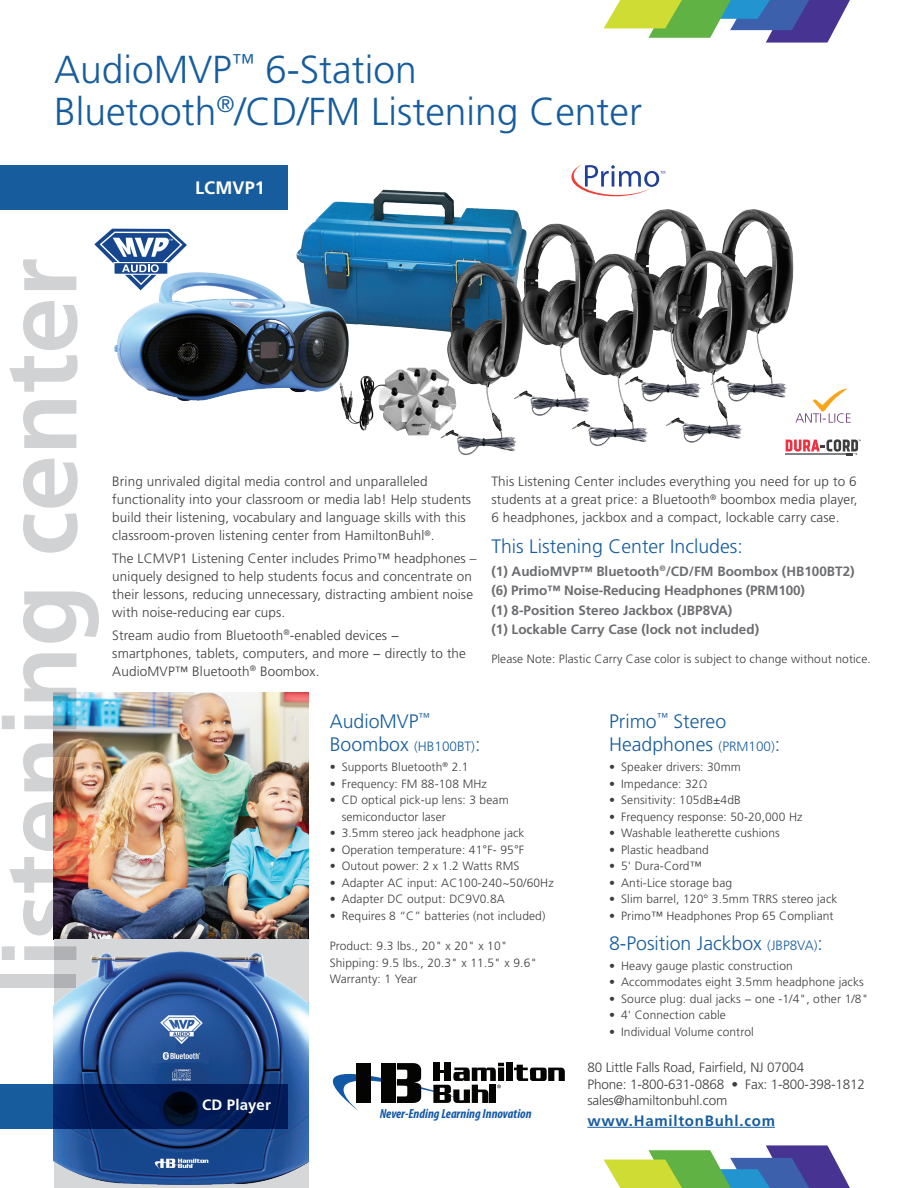
<style>
.page{position:relative;width:918px;height:1188px;background:#fff}
.page>*{position:absolute;margin:0;border:0;box-sizing:border-box;transform-origin:0 0}
.t1{font:700 101.25px "Frutiger LT Std";color:#d1d2d4}
.t2{font:300 39px/42px "Frutiger LT Std";color:#175d9e}
.t3{font:300 19.5px/23.4px "Frutiger LT Std";color:#175d9e}
.t4{font:700 18px "Frutiger LT Std";letter-spacing:.01em;color:#fff}
.t5{font:700 15px "Frutiger LT Std";letter-spacing:.05em;color:#175d9e}
.t6{font:700 15px "Frutiger LT Std";letter-spacing:.01em;color:#fff}
.t7{font:300 13.5px/18px "Frutiger LT Std";letter-spacing:.01em;color:#3e3e3f}
.t8{font:700 13.5px/19.5px "Frutiger LT Std";color:#6c6d70}
.t9{font:300 13.5px/16.2px "Frutiger LT Std";letter-spacing:-.01em;color:#3e3e3f}
.t10{font:300 13.5px "Frutiger LT Std";color:#175d9e}
.t11{font:italic 700 condensed 13.2px "Myriad Pro";color:#1358a7}
.t12{font:300 12px/16.5px "Frutiger LT Std";letter-spacing:.01em;color:#3e3e3f}
.s1{font-size:19.5px}
.s2{font-family:"Arial";font-weight:400}
.s3{font-size:13.5px}
</style>
<div class="page">
<div style="left:0;top:165px;width:288px;height:45px;background:#175d9e"></div>
<img style="left:54px;top:692px;width:254px;height:247px">
<div style="left:54px;top:939px;width:254px;height:249px;background:#d6d7d9"></div>
<img style="left:54px;top:952px;width:254px;height:232px">
<svg style="left:0;top:1084px;width:288px;height:44px;background:#062660"></svg>
<svg style="left:571px;top:164px;width:94px;height:12px"></svg>
<svg style="left:797px;top:389px;width:54px;height:34px"></svg>
<svg style="left:797px;top:439px;width:64px;height:16px"></svg>
<hr style="left:587px;top:1127px;width:188px;height:1px;background:#175d9e">
<div style="left:506px;top:1063px;width:7px;height:18px;background:#040503"></div>
<svg style="left:514px;top:1065px;width:51px;height:16px"></svg>
<svg style="left:332px;top:1063px;width:172px;height:48px"></svg>
<svg style="left:604px;top:0;width:246px;height:43px"></svg>
<svg style="left:604px;top:1145px;width:246px;height:43px"></svg>
<svg style="left:94px;top:235px;width:11px;height:20px"></svg>
<img style="left:105px;top:176px;width:692px;height:280px">
<h2 class="t2" style="left:54px;top:49px;width:590px">AudioMVP<sup>™</sup> 6-Station<br>Bluetooth<sup>®</sup>/CD/FM Listening Center</h2>
<h3 class="t4" style="left:195px;top:177px;width:71px">LCMVP1</h3>
<h1 class="t1" style="left:-18px;top:995px;width:739px;rotate:-90deg">listening center</h1>
<p class="t7" style="left:491px;top:473px;width:368px;text-align:justify">This Listening Center includes everything you need for up to 6 students at a great price: a Bluetooth<sup>®</sup> boombox media player, 6 headphones, jackbox and a compact, lockable carry case.</p>
<h3 class="t3" style="left:491px;top:534px;width:253px">This Listening Center Includes:</h3>
<p class="t8" style="left:491px;top:561px;width:365px">(1) AudioMVP™ Bluetooth<sup>®</sup>/CD/FM Boombox (HB100BT2) (6) Primo™ Noise-Reducing Headphones (PRM100)<br>(1) 8-Position Stereo Jackbox (JBP8VA)<br>(1) Lockable Carry Case (lock not included)</p>
<p class="t7" style="left:112px;top:473px;width:360px">Bring unrivaled digital media control and unparalleled functionality into your classroom or media lab! Help students build their listening, vocabulary and language skills with this classroom-proven listening center from HamiltonBuhl<sup>®</sup>.</p>
<p class="t7" style="left:112px;top:550px;width:366px">The LCMVP1 Listening Center includes Primo™ headphones – uniquely designed to help students focus and concentrate on their lessons, reducing unnecessary, distracting ambient noise with noise-reducing ear cups.</p>
<p class="t7" style="left:112px;top:626px;width:355px">Stream audio from Bluetooth<sup>®</sup>-enabled devices − smartphones, tablets, computers, and more − directly to the<br>AudioMVP™ Bluetooth<sup>®</sup> Boombox.</p>
<h3 class="t3" style="left:330px;top:709px;width:102px">AudioMVP<sup>™</sup></h3>
<p class="t10" style="left:330px;top:739px;width:152px"><span class="s1">Boombox</span> (HB100BT)<span class="s1">:</span></p>
<p class="t12" style="left:330px;top:759px;width:140px">• Supports Bluetooth<sup>®</sup> 2.1</p>
<p class="t12" style="left:330px;top:775px;width:159px">• Frequency: FM 88-108 MHz</p>
<p class="t12" style="left:342px;top:792px;width:168px;text-indent:-12px">• CD optical pick-up lens: 3 beam semiconductor laser</p>
<p class="t12" style="left:330px;top:825px;width:196px">• 3.5mm stereo jack headphone jack</p>
<p class="t12" style="left:330px;top:841px;width:196px">• Operation temperature: 41<span class="s2">°</span>F- 95<span class="s2">°</span>F</p>
<p class="t12" style="left:330px;top:858px;width:191px">• Outout power: 2 x 1.2 Watts RMS</p>
<p class="t12" style="left:330px;top:874px;width:226px">• Adapter AC input: AC100-240~50/60Hz</p>
<p class="t12" style="left:330px;top:891px;width:177px">• Adapter DC output: DC9V0.8A</p>
<p class="t12" style="left:330px;top:907px;width:217px">• Requires 8 “C” batteries (not included)</p>
<p class="t12" style="left:330px;top:938px;width:209px">Product: 9.3 lbs., 20" x 20" x 10"<br>Shipping: 9.5 lbs., 20.3" x 11.5" x 9.6"<br>Warranty: 1 Year</p>
<p class="t12" style="left:491px;top:651px;width:381px">Please Note: Plastic Carry Case color is subject to change without notice.</p>
<h3 class="t3" style="left:609px;top:709px;width:173px">Primo<sup>™</sup> Stereo<br>Headphones <span class="s3">(PRM100)</span>:</h3>
<p class="t12" style="left:609px;top:759px;width:133px">• Speaker drivers: 30mm</p>
<p class="t12" style="left:609px;top:775px;width:100px">• Impedance: 32Ω</p>
<p class="t12" style="left:609px;top:792px;width:133px">• Sensitivity: 105dB±4dB</p>
<p class="t12" style="left:609px;top:808px;width:195px">• Frequency response: 50-20,000 Hz</p>
<p class="t12" style="left:609px;top:825px;width:172px">• Washable leatherette cushions</p>
<p class="t12" style="left:609px;top:841px;width:101px">• Plastic headband</p>
<p class="t12" style="left:609px;top:858px;width:94px">• 5' Dura-Cord™</p>
<p class="t12" style="left:609px;top:874px;width:125px">• Anti-Lice storage bag</p>
<p class="t12" style="left:609px;top:891px;width:230px">• Slim barrel, 120° 3.5mm TRRS stereo jack</p>
<p class="t12" style="left:609px;top:907px;width:226px">• Primo™ Headphones Prop 65 Compliant</p>
<h3 class="t3" style="left:609px;top:932px;width:215px">8-Position Jackbox <span class="s3">(JBP8VA)</span>:</h3>
<p class="t12" style="left:609px;top:957px;width:185px">• Heavy gauge plastic construction</p>
<p class="t12" style="left:609px;top:974px;width:256px">• Accommodates eight 3.5mm headphone jacks</p>
<p class="t12" style="left:609px;top:990px;width:261px">• Source plug: dual jacks − one -1/4", other 1/8"</p>
<p class="t12" style="left:609px;top:1007px;width:118px">• 4' Connection cable</p>
<p class="t12" style="left:609px;top:1023px;width:146px">• Individual Volume control</p>
<p class="t6" style="left:202px;top:1096px;width:70px">CD Player</p>
<p class="t11" style="left:380px;top:1106px;width:153px">Never-Ending Learning Innovation</p>
<p class="t9" style="left:587px;top:1060px;width:279px">80 Little Falls Road, Fairfield, NJ 07004<br>Phone: 1-800-631-0868 • Fax: 1-800-398-1812 sales@hamiltonbuhl.com</p>
<p class="t5" style="left:587px;top:1112px;width:189px">www.HamiltonBuhl.com</p>
</div>
